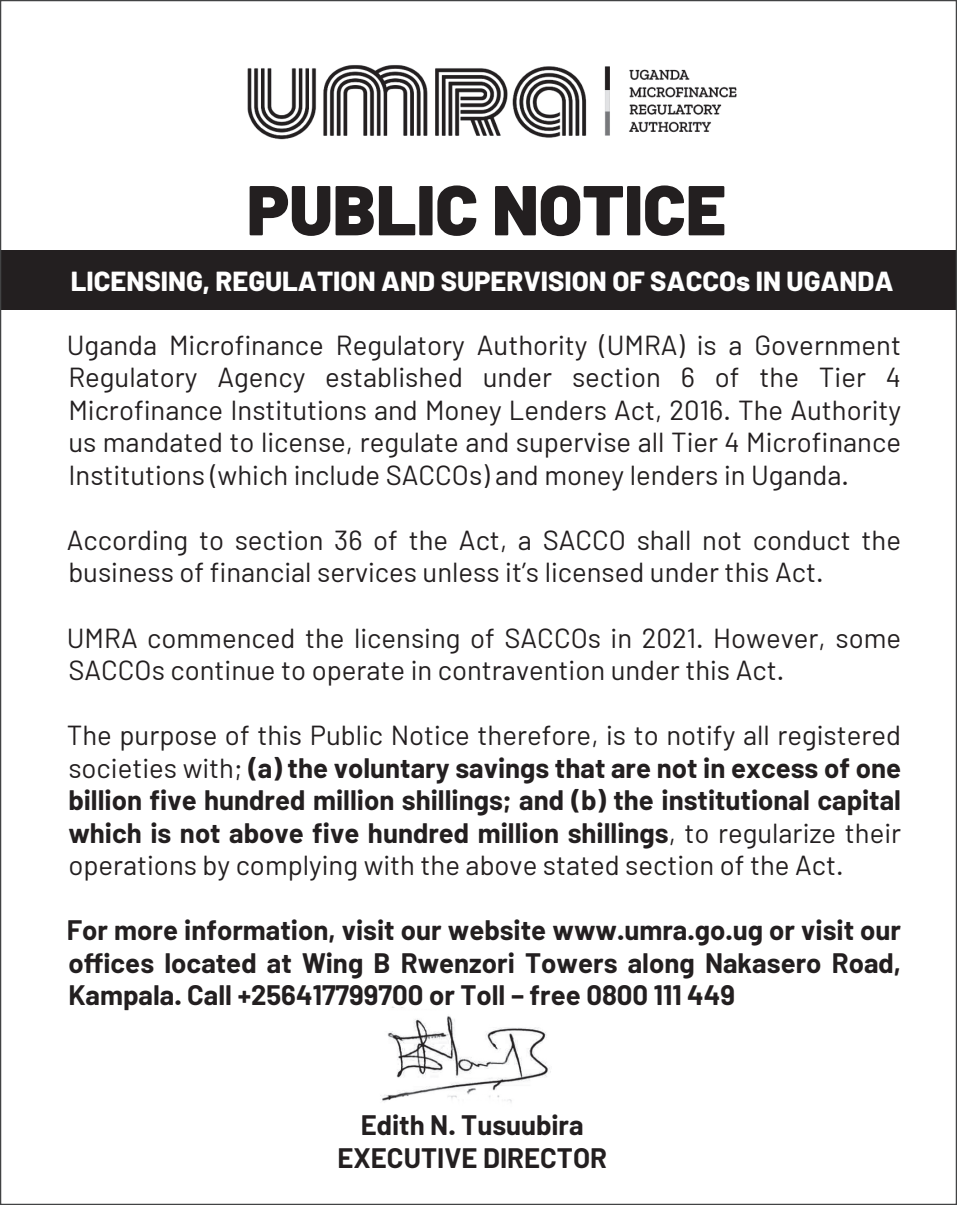
<style>
.page{position:relative;width:957px;height:1205px;background:#fff}
.page>*{position:absolute;margin:0;border:0;box-sizing:border-box;transform-origin:0 0}
.t1{font:900 70.5px "Barlow";color:#231f20}
.t2{font:27.5px/32.5px "Barlow";color:#231f20}
.t3{font:700 27.5px/32.5px "Barlow";color:#231f20;text-align:justify}
.t4{font:800 27.5px "Barlow";color:#fff}
.s1{font-weight:400}
</style>
<div class="page">
<img style="left:380px;top:1006px;width:171px;height:97px">
<div style="left:0;top:251px;width:957px;height:59px;background:#231f20"></div>
<img style="left:247px;top:65px;width:490px;height:75px">
<h1 class="t1" style="left:247px;top:166px;width:480px">PUBLIC NOTICE</h1>
<p class="t4" style="left:71px;top:264px;width:824px">LICENSING, REGULATION AND SUPERVISION OF SACCOs IN UGANDA</p>
<p class="t2" style="left:67px;top:328px;width:836px;text-align:justify">Uganda Microfinance Regulatory Authority (UMRA) is a Government Regulatory Agency established under section 6 of the Tier 4<br>Microfinance Institutions and Money Lenders Act, 2016. The Authority us mandated to license, regulate and supervise all Tier 4 Microfinance Institutions (which include SACCOs) and money lenders in Uganda.</p>
<p class="t2" style="left:67px;top:523px;width:836px">According to section 36 of the Act, a SACCO shall not conduct the business of financial services unless it’s licensed under this Act.</p>
<p class="t2" style="left:67px;top:621px;width:836px">UMRA commenced the licensing of SACCOs in 2021. However, some<br>SACCOs continue to operate in contravention under this Act.</p>
<p class="t3" style="left:67px;top:719px;width:836px"><span class="s1">The purpose of this Public Notice therefore, is to notify all registered societies with;</span> (a) the voluntary savings that are not in excess of one billion five hundred million shillings; and (b) the institutional capital which is not above five hundred million shillings<span class="s1">, to regularize their operations by complying with the above stated section of the Act.</span></p>
<p class="t3" style="left:67px;top:914px;width:836px">For more information, visit our website www.umra.go.ug or visit our offices located at Wing B Rwenzori Towers along Nakasero Road, Kampala. Call +256417799700 or Toll – free 0800 111 449</p>
<p class="t3" style="left:337px;top:1109px;width:271px;text-align:center">Edith N. Tusuubira<br>EXECUTIVE DIRECTOR</p>
</div>
